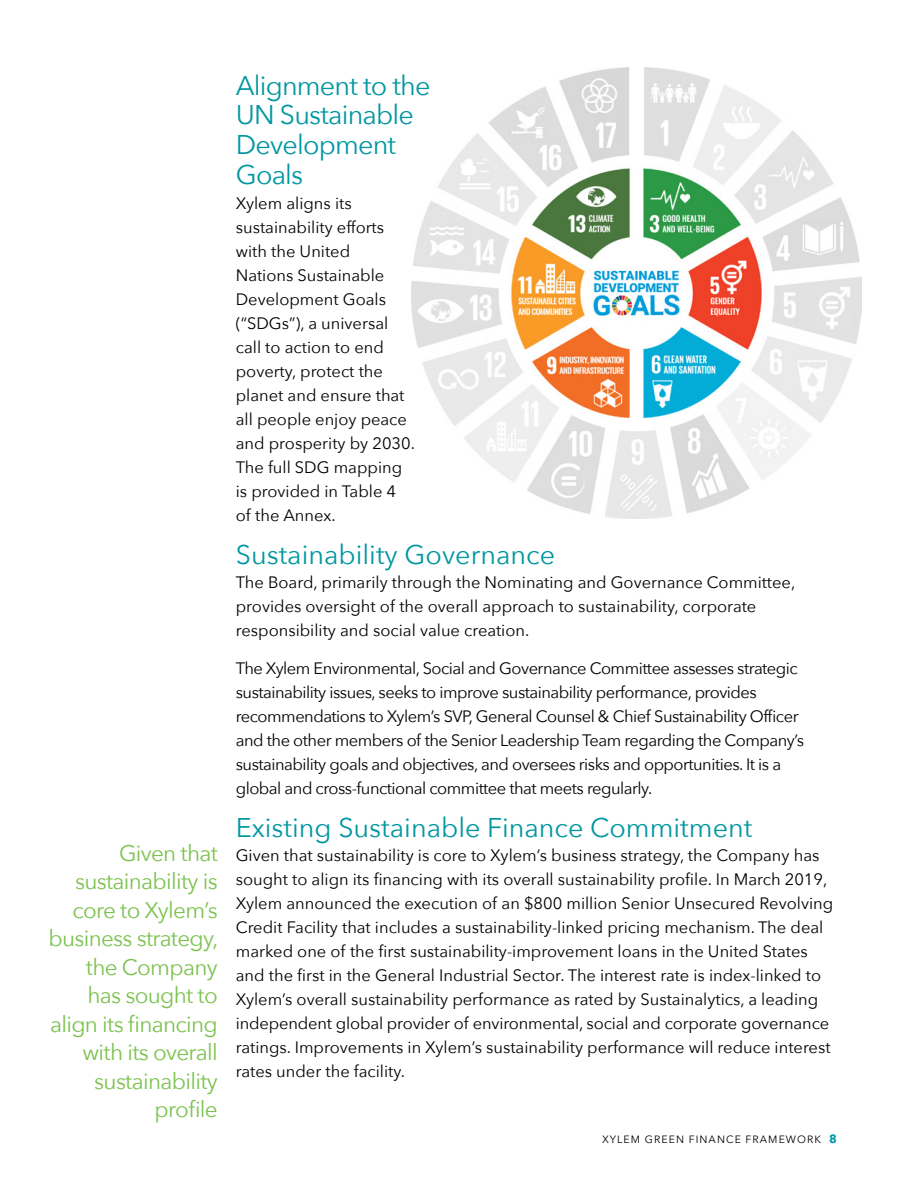
<style>
.page{position:relative;width:918px;height:1188px;background:#fff}
.page>*{position:absolute;margin:0;border:0;box-sizing:border-box;transform-origin:0 0}
.t1{font:27px "Avenir Next";color:#0097a0}
.t2{font:27px/30px "Avenir Next";letter-spacing:-.03em;color:#0097a0}
.t3{font:22.5px/28.5px "Avenir Next";letter-spacing:-.03em;color:#7cc24f;text-align:right}
.t4{font:16.5px/24px "Avenir Next";color:#000}
.t5{font:16.5px/24px "Avenir Next";letter-spacing:-.03em;color:#000}
.t6{font:10.5px "Avenir Next LT Pro";letter-spacing:.1em;color:#000}
.s1{font-weight:700;font-size:12px;color:#0099a9}
</style>
<div class="page">
<img style="left:411px;top:68px;width:451px;height:450px">
<h2 class="t3" style="left:48px;top:838px;width:172px">Given that sustainability is core to Xylem’s business strategy, the Company has sought to align its financing with its overall sustainability profile</h2>
<h1 class="t2" style="left:236px;top:69px;width:196px">Alignment to the<br>UN Sustainable<br>Development<br>Goals</h1>
<p class="t4" style="left:236px;top:190px;width:181px">Xylem aligns its sustainability efforts with the United<br>Nations Sustainable<br>Development Goals (“SDGs”), a universal call to action to end poverty, protect the planet and ensure that all people enjoy peace and prosperity by 2030.<br>The full SDG mapping is provided in Table 4 of the Annex.</p>
<h1 class="t1" style="left:236px;top:532px;width:321px">Sustainability Governance</h1>
<p class="t4" style="left:236px;top:570px;width:561px">The Board, primarily through the Nominating and Governance Committee, provides oversight of the overall approach to sustainability, corporate responsibility and social value creation.</p>
<p class="t5" style="left:236px;top:655px;width:570px">The Xylem Environmental, Social and Governance Committee assesses strategic sustainability issues, seeks to improve sustainability performance, provides recommendations to Xylem’s SVP, General Counsel &amp; Chief Sustainability Officer and the other members of the Senior Leadership Team regarding the Company’s sustainability goals and objectives, and oversees risks and opportunities. It is a global and cross-functional committee that meets regularly.</p>
<h1 class="t1" style="left:236px;top:805px;width:518px">Existing Sustainable Finance Commitment</h1>
<p class="t4" style="left:236px;top:843px;width:599px">Given that sustainability is core to Xylem’s business strategy, the Company has sought to align its financing with its overall sustainability profile. In March 2019, Xylem announced the execution of an $800 million Senior Unsecured Revolving Credit Facility that includes a sustainability-linked pricing mechanism. The deal marked one of the first sustainability-improvement loans in the United States and the first in the General Industrial Sector. The interest rate is index-linked to Xylem’s overall sustainability performance as rated by Sustainalytics, a leading independent global provider of environmental, social and corporate governance ratings. Improvements in Xylem’s sustainability performance will reduce interest rates under the facility.</p>
<p class="t6" style="left:602px;top:1133px;width:236px">XYLEM GREEN FINANCE FRAMEWORK <span class="s1">8</span></p>
</div>
